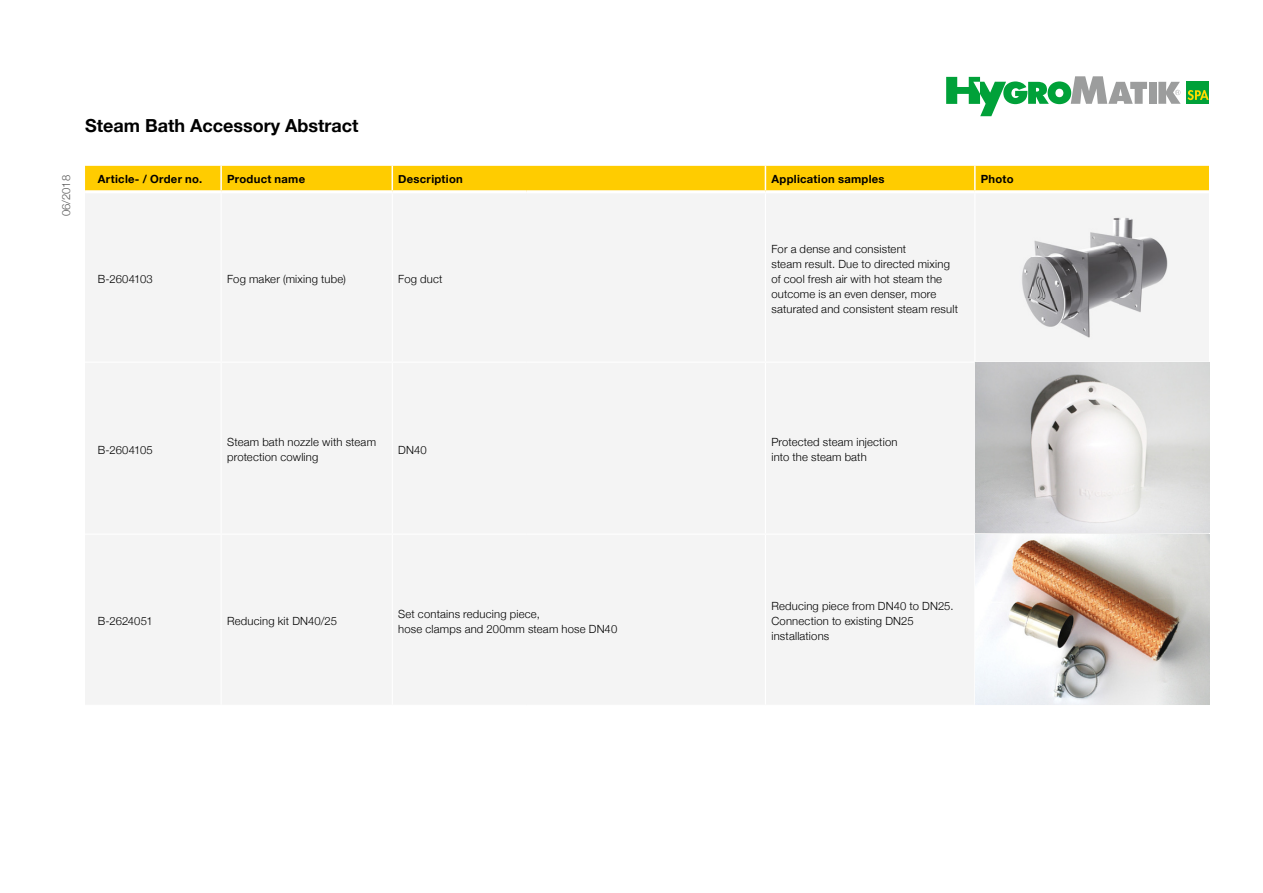
<style>
.page{position:relative;width:1263px;height:893px;background:#fff}
.page>*{position:absolute;margin:0;border:0;box-sizing:border-box;transform-origin:0 0}
.t1{font:700 18px "Helvetica Neue";color:#000}
.t2{font:300 11.25px/15px "Helvetica Neue";letter-spacing:.015em;color:#000}
.t3{font:700 11.25px "Helvetica Neue";letter-spacing:.025em;color:#000}
.t4{font:300 11.25px "Helvetica Neue";color:#565656}
</style>
<div class="page">
<div style="left:1149px;top:82px;width:8px;height:22px;background:#9c9d9d"></div>
<svg style="left:1158px;top:82px;width:22px;height:22px"></svg>
<svg style="left:946px;top:76px;width:201px;height:40px"></svg>
<div style="left:1187px;top:82px;width:22px;height:22px;background:#00a139"></div>
<svg style="left:1187px;top:90px;width:22px;height:10px"></svg>
<div style="left:85px;top:194px;width:1124px;height:510px;background:#f4f4f4"></div>
<div style="left:85px;top:166px;width:1124px;height:24px;background:#fc0"></div>
<hr style="left:974px;top:166px;width:2px;height:24px;background:#fff">
<hr style="left:221px;top:193px;width:1px;height:169px;background:#fff">
<hr style="left:392px;top:193px;width:1px;height:169px;background:#fff">
<hr style="left:765px;top:193px;width:1px;height:169px;background:#fff">
<hr style="left:974px;top:193px;width:1px;height:169px;background:#fff">
<hr style="left:85px;top:362px;width:136px;height:1px;background:#fff">
<hr style="left:221px;top:362px;width:171px;height:1px;background:#fff">
<hr style="left:221px;top:363px;width:1px;height:171px;background:#fff">
<hr style="left:392px;top:362px;width:135px;height:1px;background:#fff">
<hr style="left:392px;top:363px;width:1px;height:171px;background:#fff">
<hr style="left:527px;top:362px;width:238px;height:1px;background:#fff">
<hr style="left:765px;top:362px;width:210px;height:1px;background:#fff">
<hr style="left:765px;top:363px;width:1px;height:171px;background:#fff">
<hr style="left:975px;top:362px;width:234px;height:1px;background:#fff">
<hr style="left:974px;top:363px;width:1px;height:171px;background:#fff">
<hr style="left:85px;top:534px;width:136px;height:1px;background:#fff">
<hr style="left:221px;top:534px;width:171px;height:1px;background:#fff">
<hr style="left:221px;top:535px;width:1px;height:170px;background:#fff">
<hr style="left:392px;top:534px;width:135px;height:1px;background:#fff">
<hr style="left:392px;top:535px;width:1px;height:170px;background:#fff">
<hr style="left:527px;top:534px;width:238px;height:1px;background:#fff">
<hr style="left:765px;top:534px;width:210px;height:1px;background:#fff">
<hr style="left:765px;top:535px;width:1px;height:170px;background:#fff">
<hr style="left:975px;top:534px;width:234px;height:1px;background:#fff">
<hr style="left:974px;top:535px;width:1px;height:170px;background:#fff">
<img style="left:1019px;top:216px;width:150px;height:124px">
<img style="left:975px;top:363px;width:234px;height:170px">
<img style="left:975px;top:535px;width:234px;height:170px">
<h1 class="t1" style="left:85px;top:115px;width:275px">Steam Bath Accessory Abstract</h1>
<p class="t4" style="left:59px;top:216px;width:43px;rotate:-90deg">06/2018</p>
<p class="t3" style="left:98px;top:172px;width:106px">Article- / Order no.</p>
<p class="t3" style="left:227px;top:172px;width:80px">Product name</p>
<p class="t3" style="left:398px;top:172px;width:66px">Description</p>
<p class="t3" style="left:771px;top:172px;width:115px">Application samples</p>
<p class="t3" style="left:981px;top:172px;width:34px">Photo</p>
<p class="t2" style="left:98px;top:271px;width:56px">B-2604103</p>
<p class="t2" style="left:227px;top:271px;width:120px">Fog maker (mixing tube)</p>
<p class="t2" style="left:398px;top:271px;width:46px">Fog duct</p>
<p class="t2" style="left:771px;top:241px;width:188px">For a dense and consistent<br>steam result. Due to directed mixing of cool fresh air with hot steam the outcome is an even denser, more saturated and consistent steam result</p>
<p class="t2" style="left:98px;top:442px;width:56px">B-2604105</p>
<p class="t2" style="left:227px;top:434px;width:150px">Steam bath nozzle with steam protection cowling</p>
<p class="t2" style="left:398px;top:442px;width:30px">DN40</p>
<p class="t2" style="left:771px;top:434px;width:128px">Protected steam injection into the steam bath</p>
<p class="t2" style="left:98px;top:613px;width:56px">B-2624051</p>
<p class="t2" style="left:227px;top:613px;width:111px">Reducing kit DN40/25</p>
<p class="t2" style="left:398px;top:606px;width:220px">Set contains reducing piece,<br>hose clamps and 200mm steam hose DN40</p>
<p class="t2" style="left:771px;top:598px;width:183px">Reducing piece from DN40 to DN25.<br>Connection to existing DN25 installations</p>
</div>
